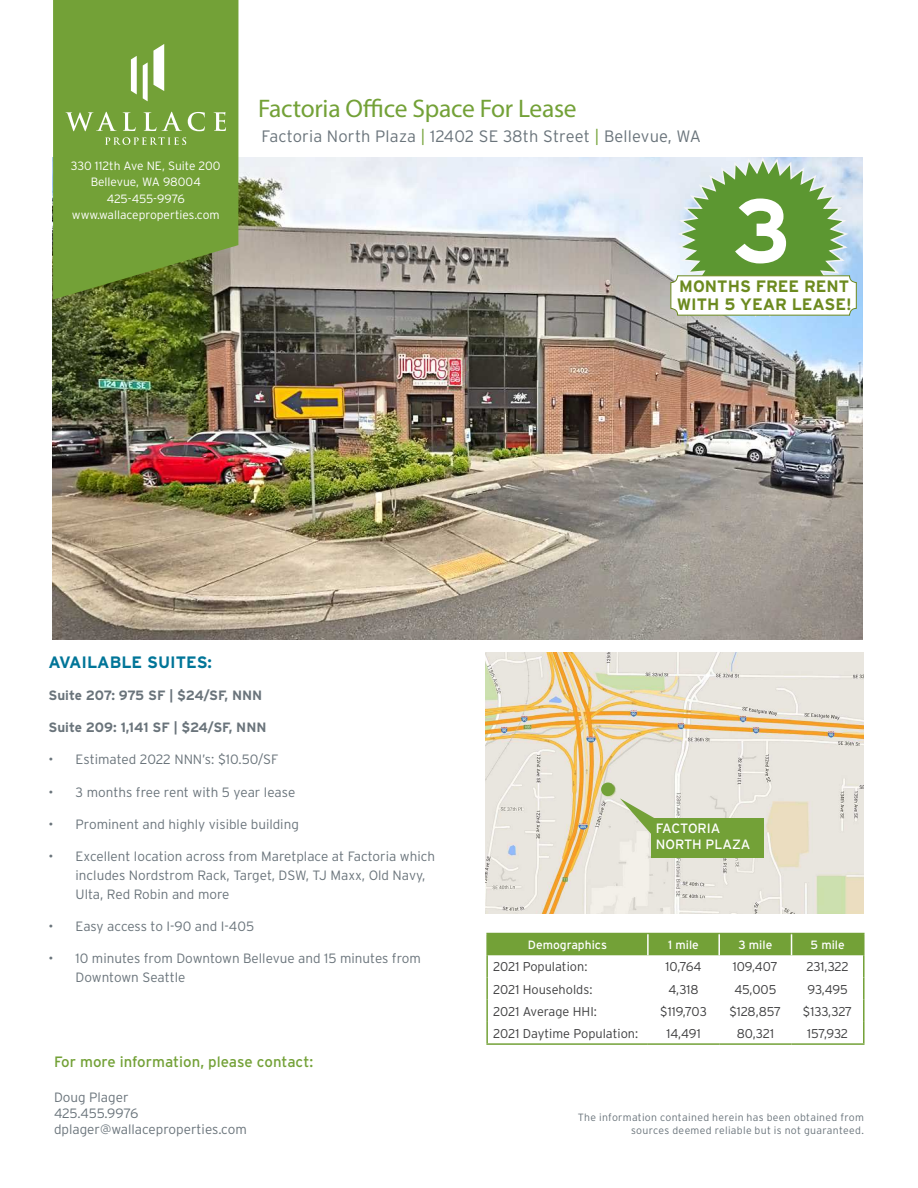
<style>
.page{position:relative;width:918px;height:1188px;background:#fff}
.page>*{position:absolute;margin:0;border:0;box-sizing:border-box;transform-origin:0 0}
.t1{font:700 90px "Interstate";color:#fff}
.t2{font:25.5px "Myriad Pro";letter-spacing:-.01em;color:#73a137}
.t3{font:300 16.5px "Interstate";letter-spacing:.01em;color:#6a747b}
.t4{font:700 16.5px/18px "Interstate";color:#6c8a1f}
.t5{font:700 16.5px "Interstate";color:#007598}
.t6{font:15px "Interstate";color:#73a137}
.t7{font:300 13.5px/18.8px "Interstate";color:#6a747b}
.t8{font:700 13.5px "Interstate";color:#6a747b}
.t9{font:13.5px/16.2px "Interstate";color:#fff}
.t10{font:300 12.75px "Interstate";color:#3e3e3f}
.t11{font:300 12px/16.5px "Interstate";color:#fff;text-align:center}
.t12{font:12px "Interstate";color:#fff}
.t13{font:300 10.5px/12.6px "Interstate";letter-spacing:.03em;color:#6a747b;text-align:right}
.s1{color:#73a137}
</style>
<div class="page">
<img style="left:486px;top:653px;width:378px;height:261px">
<div style="left:601px;top:783px;width:14px;height:13px;background:#73a137;border-radius:50%"></div>
<svg style="left:620px;top:798px;width:42px;height:48px;background:#d5dac2"></svg>
<div style="left:652px;top:818px;width:112px;height:39px;background:#73a137"></div>
<hr style="left:486px;top:933px;width:162px;height:1px;background:#73a137">
<hr style="left:486px;top:934px;width:2px;height:21px;background:#73a137">
<hr style="left:648px;top:933px;width:71px;height:1px;background:#73a137">
<hr style="left:719px;top:933px;width:73px;height:1px;background:#73a137">
<hr style="left:792px;top:933px;width:73px;height:1px;background:#73a137">
<hr style="left:863px;top:934px;width:2px;height:21px;background:#73a137">
<hr style="left:486px;top:955px;width:2px;height:22px;background:#73a137">
<hr style="left:863px;top:955px;width:2px;height:22px;background:#73a137">
<hr style="left:486px;top:977px;width:2px;height:23px;background:#73a137">
<hr style="left:863px;top:977px;width:2px;height:23px;background:#73a137">
<hr style="left:486px;top:1000px;width:2px;height:22px;background:#73a137">
<hr style="left:863px;top:1000px;width:2px;height:22px;background:#73a137">
<hr style="left:486px;top:1022px;width:2px;height:21px;background:#73a137">
<hr style="left:863px;top:1022px;width:2px;height:21px;background:#73a137">
<hr style="left:486px;top:1043px;width:162px;height:2px;background:#73a137">
<hr style="left:648px;top:1043px;width:71px;height:2px;background:#73a137">
<hr style="left:719px;top:1043px;width:73px;height:2px;background:#73a137">
<hr style="left:792px;top:1043px;width:73px;height:2px;background:#73a137">
<div style="left:488px;top:934px;width:375px;height:21px;background:#73a137"></div>
<img style="left:53px;top:158px;width:810px;height:481px">
<svg style="left:675px;top:157px;width:175px;height:162px;background:#8bb478"></svg>
<div style="left:671px;top:276px;width:185px;height:39px;background:#fff;border-radius:7px"></div>
<div style="left:671px;top:276px;width:185px;height:39px;border:1px solid #6c8a1f;border-radius:7px"></div>
<svg style="left:53px;top:0;width:186px;height:300px;background:#719b37"></svg>
<svg style="left:66px;top:112px;width:160px;height:19px;background:#91b563"></svg>
<svg style="left:105px;top:137px;width:81px;height:8px"></svg>
<svg style="left:131px;top:56px;width:6px;height:38px"></svg>
<svg style="left:143px;top:44px;width:21px;height:57px"></svg>
<p class="t11" style="left:71px;top:157px;width:151px">330 112th Ave NE, Suite 200<br>Bellevue, WA 98004<br>425-455-9976 www.wallaceproperties.com</p>
<h2 class="t2" style="left:258px;top:92px;width:320px">Factoria Office Space For Lease</h2>
<p class="t3" style="left:262px;top:127px;width:441px">Factoria North Plaza <span class="s1">|</span> 12402 SE 38th Street <span class="s1">|</span> Bellevue, WA</p>
<h1 class="t1" style="left:733px;top:181px;width:60px">3</h1>
<p class="t4" style="left:677px;top:278px;width:177px">MONTHS FREE RENT<br>WITH 5 YEAR LEASE!</p>
<p class="t5" style="left:49px;top:653px;width:165px">AVAILABLE SUITES:</p>
<p class="t8" style="left:49px;top:688px;width:215px">Suite 207: 975 SF | $24/SF, NNN</p>
<p class="t8" style="left:49px;top:720px;width:219px">Suite 209: 1,141 SF | $24/SF, NNN</p>
<p class="t7" style="left:49px;top:750px;width:231px">• Estimated 2022 NNN’s: $10.50/SF</p>
<p class="t7" style="left:49px;top:782px;width:248px">• 3 months free rent with 5 year lease</p>
<p class="t7" style="left:49px;top:815px;width:252px">• Prominent and highly visible building</p>
<p class="t7" style="left:76px;top:847px;width:361px;text-indent:-27px">• Excellent location across from Maretplace at Factoria which includes Nordstrom Rack, Target, DSW, TJ Maxx, Old Navy,<br>Ulta, Red Robin and more</p>
<p class="t7" style="left:49px;top:917px;width:207px">• Easy access to I-90 and I-405</p>
<p class="t7" style="left:76px;top:949px;width:347px;text-indent:-27px">• 10 minutes from Downtown Bellevue and 15 minutes from<br>Downtown Seattle</p>
<p class="t6" style="left:54px;top:1053px;width:261px">For more information, please contact:</p>
<p class="t7" style="left:54px;top:1089px;width:194px;line-height:16.2px">Doug Plager<br>425.455.9976 dplager@wallaceproperties.com</p>
<p class="t9" style="left:656px;top:820px;width:96px">FACTORIA<br>NORTH PLAZA</p>
<p class="t12" style="left:528px;top:938px;width:81px">Demographics</p>
<p class="t12" style="left:668px;top:938px;width:32px">1 mile</p>
<p class="t12" style="left:738px;top:938px;width:35px">3 mile</p>
<p class="t12" style="left:811px;top:938px;width:36px">5 mile</p>
<p class="t10" style="left:493px;top:960px;width:96px">2021 Population:</p>
<p class="t10" style="left:666px;top:960px;width:37px">10,764</p>
<p class="t10" style="left:733px;top:960px;width:47px">109,407</p>
<p class="t10" style="left:806px;top:960px;width:44px">231,322</p>
<p class="t10" style="left:493px;top:982px;width:101px">2021 Households:</p>
<p class="t10" style="left:668px;top:982px;width:32px">4,318</p>
<p class="t10" style="left:734px;top:982px;width:44px">45,005</p>
<p class="t10" style="left:807px;top:982px;width:42px">93,495</p>
<p class="t10" style="left:493px;top:1004px;width:105px">2021 Average HHI:</p>
<p class="t10" style="left:660px;top:1004px;width:48px">$119,703</p>
<p class="t10" style="left:730px;top:1004px;width:53px">$128,857</p>
<p class="t10" style="left:803px;top:1004px;width:51px">$133,327</p>
<p class="t10" style="left:493px;top:1026px;width:147px">2021 Daytime Population:</p>
<p class="t10" style="left:666px;top:1026px;width:36px">14,491</p>
<p class="t10" style="left:737px;top:1026px;width:39px">80,321</p>
<p class="t10" style="left:807px;top:1026px;width:43px">157,932</p>
<p class="t13" style="left:578px;top:1111px;width:288px">The information contained herein has been obtained from sources deemed reliable but is not guaranteed.</p>
</div>
